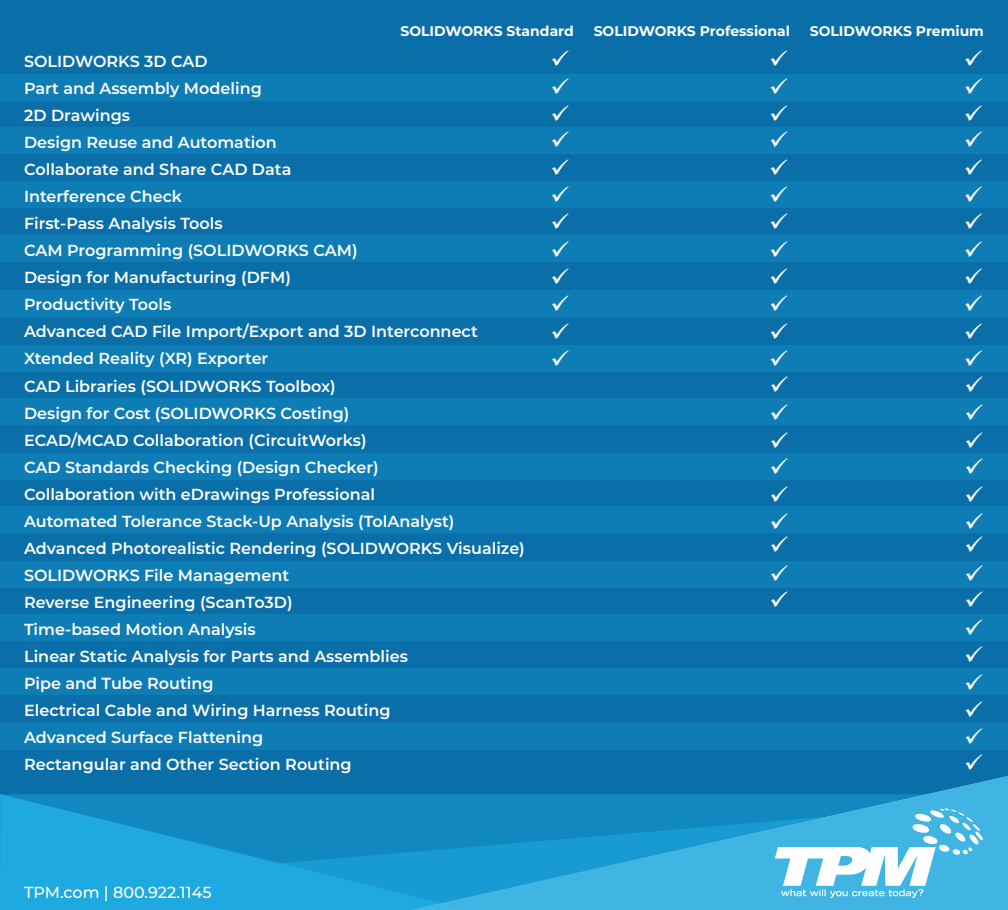
<style>
.page{position:relative;width:1008px;height:910px;background:#0a6ea8}
.page>*{position:absolute;margin:0;border:0;box-sizing:border-box;transform-origin:0 0}
.t1{font:24.3px/27.2px "Wingdings";color:#fff;text-align:justify}
.t2{font:600 16px/27px "Montserrat";color:#fff}
.t3{font:500 16px "Montserrat";color:#fff}
.t4{font:700 14px "Montserrat";color:#fff}
</style>
<div class="page">
<div style="left:0;top:74px;width:1008px;height:27px;background:#0e7cb5"></div>
<div style="left:0;top:128px;width:1008px;height:26px;background:#0e7cb5"></div>
<div style="left:0;top:181px;width:1008px;height:27px;background:#0e7cb5"></div>
<div style="left:0;top:235px;width:1008px;height:27px;background:#0e7cb5"></div>
<div style="left:0;top:290px;width:1008px;height:26px;background:#0e7cb5"></div>
<div style="left:0;top:345px;width:1008px;height:27px;background:#0e7cb5"></div>
<div style="left:0;top:398px;width:1008px;height:27px;background:#0e7cb5"></div>
<div style="left:0;top:452px;width:1008px;height:27px;background:#0e7cb5"></div>
<div style="left:0;top:506px;width:1008px;height:26px;background:#0e7cb5"></div>
<div style="left:0;top:561px;width:1008px;height:27px;background:#0e7cb5"></div>
<div style="left:0;top:614px;width:1008px;height:27px;background:#0e7cb5"></div>
<div style="left:0;top:667px;width:1008px;height:27px;background:#0e7cb5"></div>
<div style="left:0;top:723px;width:1008px;height:26px;background:#0e7cb5"></div>
<svg style="left:0;top:794px;width:412px;height:116px;background:#199ed5"></svg>
<svg style="left:412px;top:776px;width:596px;height:134px"></svg>
<svg style="left:224px;top:816px;width:603px;height:94px;background:#229fd4"></svg>
<svg style="left:775px;top:808px;width:208px;height:89px;background:#76c8e9"></svg>
<p class="t4" style="left:400px;top:21px;width:175px">SOLIDWORKS Standard</p>
<p class="t4" style="left:594px;top:21px;width:198px">SOLIDWORKS Professional</p>
<p class="t4" style="left:810px;top:21px;width:176px">SOLIDWORKS Premium</p>
<p class="t2" style="left:24px;top:48px;width:502px">SOLIDWORKS 3D CAD<br>Part and Assembly Modeling<br>2D Drawings<br>Design Reuse and Automation<br>Collaborate and Share CAD Data<br>Interference Check<br>First-Pass Analysis Tools<br>CAM Programming (SOLIDWORKS CAM)<br>Design for Manufacturing (DFM)<br>Productivity Tools<br>Advanced CAD File Import/Export and 3D Interconnect Xtended Reality (XR) Exporter<br>CAD Libraries (SOLIDWORKS Toolbox)<br>Design for Cost (SOLIDWORKS Costing)<br>ECAD/MCAD Collaboration (CircuitWorks)<br>CAD Standards Checking (Design Checker)<br>Collaboration with eDrawings Professional<br>Automated Tolerance Stack-Up Analysis (TolAnalyst)<br>Advanced Photorealistic Rendering (SOLIDWORKS Visualize)<br>SOLIDWORKS File Management<br>Reverse Engineering (ScanTo3D)<br>Time-based Motion Analysis<br>Linear Static Analysis for Parts and Assemblies<br>Pipe and Tube Routing<br>Electrical Cable and Wiring Harness Routing<br>Advanced Surface Flattening<br>Rectangular and Other Section Routing</p>
<p class="t3" style="left:24px;top:881px;width:189px">TPM.com | 800.922.1145</p>
<h1 class="t1" style="left:964px;top:588px;width:21px">✓ ✓ ✓ ✓ ✓ ✓ ✓</h1>
</div>
